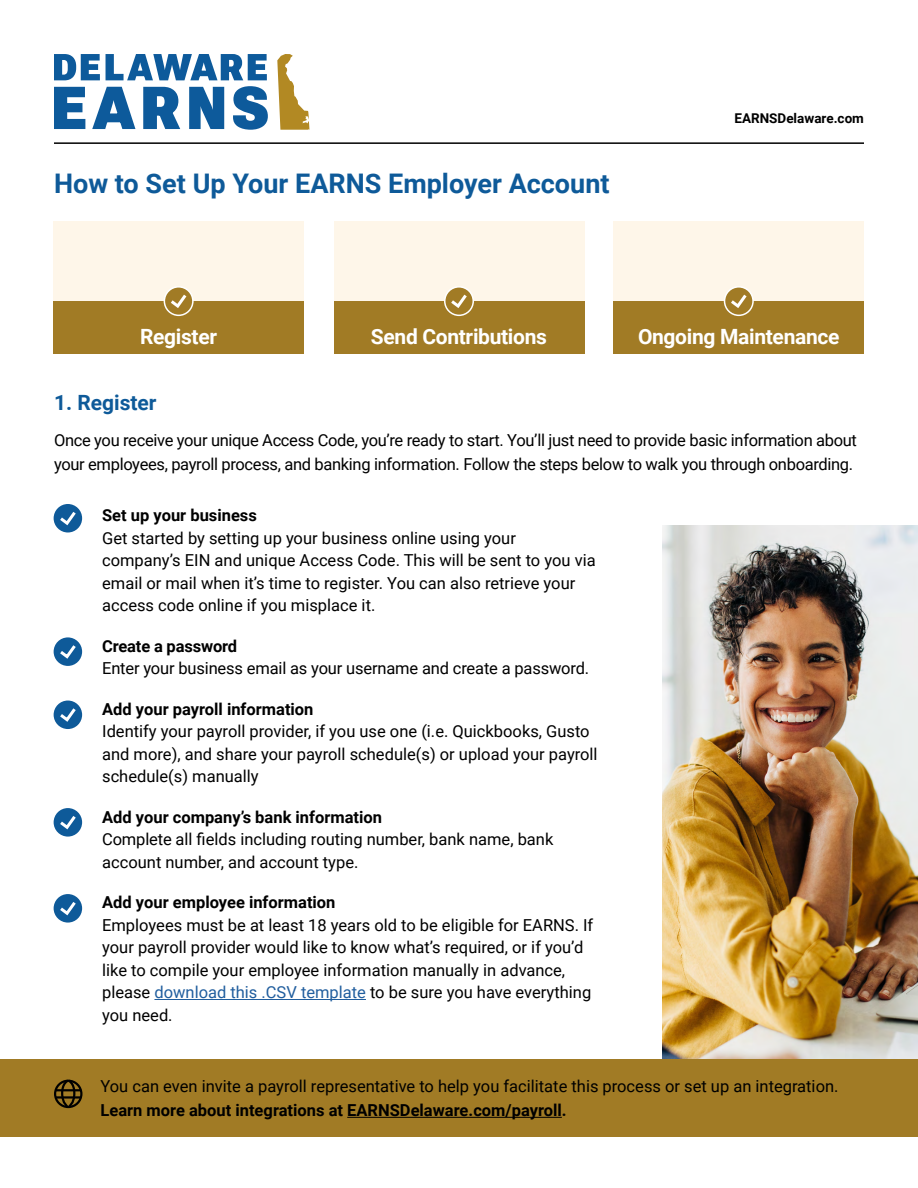
<style>
.page{position:relative;width:918px;height:1188px;background:#fff}
.page>*{position:absolute;margin:0;border:0;box-sizing:border-box;transform-origin:0 0}
.t1{font:700 27px "Roboto";color:#0e5a99}
.t2{font:700 21px "Roboto";letter-spacing:-.015em;color:#fff}
.t3{font:700 21px "Roboto";color:#0e5a99}
.t4{font:16.5px/22.5px "Roboto";color:#000}
.t5{font:16.5px/24px "Roboto";letter-spacing:-.02em;color:#000}
.t6{font:700 16.5px "Roboto";color:#000}
.t7{font:700 13.5px "Roboto";color:#000}
.s1{color:#215e9e}
.s2{font-weight:700}
</style>
<div class="page">
<hr style="left:54px;top:142px;width:810px;height:2px;background:#000">
<svg style="left:54px;top:54px;width:46px;height:26px"></svg>
<svg style="left:106px;top:54px;width:161px;height:26px"></svg>
<svg style="left:54px;top:87px;width:31px;height:42px"></svg>
<svg style="left:92px;top:87px;width:43px;height:42px"></svg>
<svg style="left:143px;top:87px;width:37px;height:42px"></svg>
<svg style="left:189px;top:87px;width:35px;height:42px"></svg>
<svg style="left:233px;top:86px;width:35px;height:44px"></svg>
<svg style="left:277px;top:54px;width:32px;height:76px"></svg>
<div style="left:0;top:1059px;width:918px;height:78px;background:#a17b25"></div>
<div style="left:54px;top:221px;width:250px;height:121px;background:#fef6e9"></div>
<div style="left:334px;top:221px;width:250px;height:121px;background:#fef6e9"></div>
<div style="left:614px;top:221px;width:250px;height:121px;background:#fef6e9"></div>
<div style="left:54px;top:301px;width:250px;height:53px;background:#a17b25"></div>
<div style="left:334px;top:301px;width:250px;height:53px;background:#a17b25"></div>
<div style="left:614px;top:301px;width:250px;height:53px;background:#a17b25"></div>
<svg style="left:164px;top:287px;width:29px;height:28px"></svg>
<div style="left:164px;top:286px;width:30px;height:30px;border:2px solid #fff;border-radius:50%"></div>
<svg style="left:168px;top:291px;width:21px;height:19px"></svg>
<svg style="left:445px;top:287px;width:28px;height:28px"></svg>
<div style="left:444px;top:286px;width:30px;height:30px;border:2px solid #fff;border-radius:50%"></div>
<svg style="left:448px;top:291px;width:22px;height:19px"></svg>
<svg style="left:725px;top:287px;width:28px;height:28px"></svg>
<div style="left:724px;top:286px;width:30px;height:30px;border:2px solid #fff;border-radius:50%"></div>
<svg style="left:728px;top:291px;width:22px;height:19px"></svg>
<hr style="left:154px;top:999px;width:212px;height:1px;background:#215e9e">
<div style="left:54px;top:504px;width:28px;height:28px;background:#0e5a99;border-radius:50%"></div>
<svg style="left:60px;top:512px;width:16px;height:14px"></svg>
<div style="left:54px;top:637px;width:28px;height:29px;background:#0e5a99;border-radius:50%"></div>
<svg style="left:57px;top:642px;width:22px;height:19px"></svg>
<div style="left:54px;top:701px;width:28px;height:28px;background:#0e5a99;border-radius:50%"></div>
<svg style="left:57px;top:705px;width:22px;height:17px"></svg>
<div style="left:54px;top:808px;width:28px;height:29px;background:#0e5a99;border-radius:50%"></div>
<svg style="left:57px;top:813px;width:22px;height:19px"></svg>
<div style="left:54px;top:894px;width:28px;height:29px;background:#0e5a99;border-radius:50%"></div>
<svg style="left:57px;top:899px;width:22px;height:19px"></svg>
<hr style="left:347px;top:1117px;width:215px;height:1px;background:#000">
<div style="left:54px;top:1080px;width:29px;height:28px;border:2px solid #000;border-radius:50%"></div>
<svg style="left:60px;top:1079px;width:17px;height:30px"></svg>
<hr style="left:56px;top:1089px;width:25px;height:2px;background:#000">
<hr style="left:56px;top:1096px;width:25px;height:3px;background:#000">
<img style="left:662px;top:525px;width:256px;height:534px">
<h1 class="t1" style="left:54px;top:164px;width:557px">How to Set Up Your EARNS Employer Account</h1>
<p class="t7" style="left:734px;top:109px;width:131px">EARNSDelaware.com</p>
<p class="t2" style="left:140px;top:322px;width:79px">Register</p>
<p class="t2" style="left:371px;top:322px;width:178px">Send Contributions</p>
<p class="t2" style="left:638px;top:322px;width:203px">Ongoing Maintenance</p>
<h2 class="t3" style="left:54px;top:388px;width:104px">1. Register</h2>
<p class="t5" style="left:54px;top:427px;width:805px">Once you receive your unique Access Code, you’re ready to start. You’ll just need to provide basic information about your employees, payroll process, and banking information. Follow the steps below to walk you through onboarding.</p>
<p class="t6" style="left:102px;top:504px;width:156px">Set up your business</p>
<p class="t4" style="left:102px;top:526px;width:495px">Get started by setting up your business online using your company’s EIN and unique Access Code. This will be sent to you via email or mail when it’s time to register. You can also retrieve your access code online if you misplace it.</p>
<p class="t6" style="left:102px;top:634px;width:137px">Create a password</p>
<p class="t4" style="left:102px;top:657px;width:489px">Enter your business email as your username and create a password.</p>
<p class="t6" style="left:102px;top:697px;width:213px">Add your payroll information</p>
<p class="t4" style="left:102px;top:720px;width:497px">Identify your payroll provider, if you use one (i.e. Quickbooks, Gusto and more), and share your payroll schedule(s) or upload your payroll schedule(s) manually</p>
<p class="t6" style="left:102px;top:805px;width:281px">Add your company’s bank information</p>
<p class="t4" style="left:102px;top:828px;width:453px">Complete all fields including routing number, bank name, bank account number, and account type.</p>
<p class="t6" style="left:102px;top:891px;width:235px">Add your employee information</p>
<p class="t4" style="left:102px;top:913px;width:493px">Employees must be at least 18 years old to be eligible for EARNS. If your payroll provider would like to know what’s required, or if you’d like to compile your employee information manually in advance, please <span class="s1">download this .CSV template</span> to be sure you have everything you need.</p>
<p class="t4" style="left:101px;top:1074px;width:740px;line-height:24px">You can even invite a payroll representative to help you facilitate this process or set up an integration.<br><span class="s2">Learn more about integrations at EARNSDelaware.com/payroll.</span></p>
</div>
